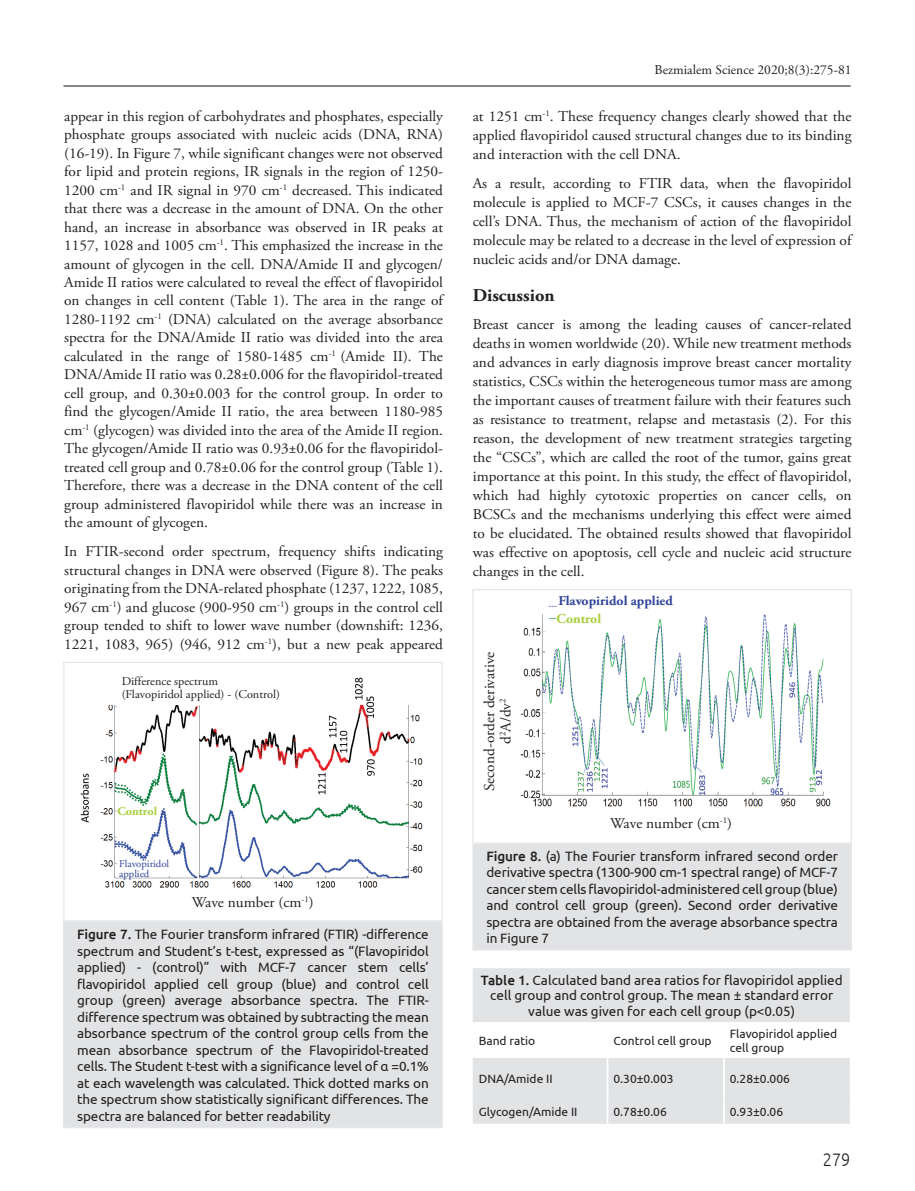
<style>
.page{position:relative;width:915px;height:1191px;background:#fff}
.page>*{position:absolute;margin:0;border:0;box-sizing:border-box;transform-origin:0 0}
.YAZI_BASLIK{font:700 18px "Adobe Garamond Pro";color:#231f20}
.t1{font:300 18px "Ubuntu";color:#231f20;scale:.9 1}
.YAZI{font:15px/18.5px "Adobe Garamond Pro";color:#231f20;text-align:justify}
.t2{font:13.5px/16.5px "Ubuntu";color:#231f20;text-align:justify}
.t3{font:13.5px "Adobe Garamond Pro";color:#231f20}
.t4{font:700 13.5px "Adobe Garamond Pro";color:#31449b}
.t5{font:700 13.5px "Adobe Garamond Pro";color:#a6ce3b}
.t6{font:12px/14.4px "Ubuntu";color:#231f20}
.t7{font:12px/13.5px "Adobe Garamond Pro";color:#231f20}
.t8{font:700 12px "Adobe Garamond Pro";color:#a6ce3b}
.t9{font:10.5px/10.5px "Adobe Garamond Pro";color:#31449b}
.s1{font-weight:500}
</style>
<div class="page">
<hr style="left:63px;top:85px;width:787px;height:2px;background:#231f20">
<div style="left:473px;top:968px;width:376px;height:155px;background:#e1e3e4"></div>
<svg style="left:473px;top:1022px;width:376px;height:36px"></svg>
<hr style="left:606px;top:1022px;width:2px;height:36px;background:#fff">
<hr style="left:722px;top:1022px;width:2px;height:36px;background:#fff">
<hr style="left:606px;top:1058px;width:2px;height:41px;background:#fff">
<hr style="left:722px;top:1058px;width:2px;height:41px;background:#fff">
<hr style="left:606px;top:1099px;width:2px;height:24px;background:#fff">
<hr style="left:722px;top:1099px;width:2px;height:24px;background:#fff">
<img style="left:520px;top:605px;width:311px;height:202px">
<div style="left:472px;top:589px;width:379px;height:255px;border:1px solid #e6e7e9"></div>
<div style="left:473px;top:844px;width:378px;height:106px;background:#e1e3e4"></div>
<div style="left:472px;top:843px;width:379px;height:107px;border:1px solid #e6e7e9"></div>
<img style="left:80px;top:677px;width:343px;height:211px">
<div style="left:63px;top:661px;width:379px;height:260px;border:1px solid #e6e7e9"></div>
<div style="left:64px;top:921px;width:378px;height:206px;background:#e1e3e4"></div>
<div style="left:63px;top:921px;width:379px;height:207px;border:1px solid #e6e7e9"></div>
<div style="left:122px;top:676px;width:213px;height:29px;background:#fff"></div>
<p class="YAZI" style="left:64px;top:107px;width:380px">appear in this region of carbohydrates and phosphates, especially phosphate groups associated with nucleic acids (DNA, RNA) (16-19). In Figure 7, while significant changes were not observed for lipid and protein regions, IR signals in the region of 1250- 1200 cm<sup>-1</sup> and IR signal in 970 cm<sup>-1</sup> decreased. This indicated that there was a decrease in the amount of DNA. On the other hand, an increase in absorbance was observed in IR peaks at 1157, 1028 and 1005 cm<sup>-1</sup>. This emphasized the increase in the amount of glycogen in the cell. DNA/Amide II and glycogen/ Amide II ratios were calculated to reveal the effect of flavopiridol on changes in cell content (Table 1). The area in the range of 1280-1192 cm<sup>-1</sup> (DNA) calculated on the average absorbance spectra for the DNA/Amide II ratio was divided into the area calculated in the range of 1580-1485 cm<sup>-1</sup> (Amide II). The DNA/Amide II ratio was 0.28±0.006 for the flavopiridol-treated cell group, and 0.30±0.003 for the control group. In order to find the glycogen/Amide II ratio, the area between 1180-985 cm<sup>-1</sup> (glycogen) was divided into the area of the Amide II region.<br>The glycogen/Amide II ratio was 0.93±0.06 for the flavopiridol&shy;treated cell group and 0.78±0.06 for the control group (Table 1).<br>Therefore, there was a decrease in the DNA content of the cell group administered flavopiridol while there was an increase in the amount of glycogen.</p>
<p class="YAZI" style="left:64px;top:543px;width:380px">In FTIR-second order spectrum, frequency shifts indicating structural changes in DNA were observed (Figure 8). The peaks originating from the DNA-related phosphate (1237, 1222, 1085, 967 cm<sup>-1</sup>) and glucose (900-950 cm<sup>-1</sup>) groups in the control cell group tended to shift to lower wave number (downshift: 1236, 1221, 1083, 965) (946, 912 cm<sup>-1</sup>), but a new peak appeared</p>
<p class="t7" style="left:122px;top:675px;width:160px">Difference spectrum (Flavopiridol applied) - (Control)</p>
<p class="t8" style="left:117px;top:804px;width:41px">Control</p>
<p class="t9" style="left:119px;top:858px;width:52px">Flavopiridol applied</p>
<p class="YAZI" style="left:192px;top:893px;width:123px">Wave number (cm<sup>-1</sup>)</p>
<p class="t2" style="left:77px;top:925px;width:353px"><span class="s1">Figure 7.</span> The Fourier transform infrared (FTIR) -difference spectrum and Student’s t-test, expressed as “(Flavopiridol applied) - (control)” with MCF-7 cancer stem cells’ flavopiridol applied cell group (blue) and control cell group (green) average absorbance spectra. The FTIR&shy;difference spectrum was obtained by subtracting the mean absorbance spectrum of the control group cells from the mean absorbance spectrum of the Flavopiridol-treated cells. The Student t-test with a significance level of α =0.1% at each wavelength was calculated. Thick dotted marks on the spectrum show statistically significant differences. The spectra are balanced for better readability</p>
<p class="t3" style="left:654px;top:61px;width:198px">Bezmialem Science 2020;8(3):275-81</p>
<p class="YAZI" style="left:472px;top:107px;width:380px;line-height:19px">at 1251 cm<sup>-1</sup>. These frequency changes clearly showed that the applied flavopiridol caused structural changes due to its binding and interaction with the cell DNA.</p>
<p class="YAZI" style="left:472px;top:175px;width:380px;line-height:19px">As a result, according to FTIR data, when the flavopiridol molecule is applied to MCF-7 CSCs, it causes changes in the cell’s DNA. Thus, the mechanism of action of the flavopiridol molecule may be related to a decrease in the level of expression of nucleic acids and/or DNA damage.</p>
<p class="YAZI_BASLIK" style="left:472px;top:285px;width:83px">Discussion</p>
<p class="YAZI" style="left:472px;top:315px;width:380px;line-height:19px">Breast cancer is among the leading causes of cancer-related deaths in women worldwide (20). While new treatment methods and advances in early diagnosis improve breast cancer mortality statistics, CSCs within the heterogeneous tumor mass are among the important causes of treatment failure with their features such as resistance to treatment, relapse and metastasis (2). For this reason, the development of new treatment strategies targeting the “CSCs”, which are called the root of the tumor, gains great importance at this point. In this study, the effect of flavopiridol, which had highly cytotoxic properties on cancer cells, on BCSCs and the mechanisms underlying this effect were aimed to be elucidated. The obtained results showed that flavopiridol was effective on apoptosis, cell cycle and nucleic acid structure changes in the cell.</p>
<p class="t4" style="left:558px;top:593px;width:116px">Flavopiridol applied</p>
<p class="YAZI" style="left:481px;top:791px;width:141px;line-height:16.5px;text-align:center;rotate:-90deg">Second-order derivative d<sup>2</sup>A/dv<sup>2</sup></p>
<p class="t5" style="left:556px;top:611px;width:46px">Control</p>
<p class="YAZI" style="left:610px;top:814px;width:123px">Wave number (cm<sup>-1</sup>)</p>
<p class="t2" style="left:486px;top:847px;width:353px"><span class="s1">Figure 8.</span> (a) The Fourier transform infrared second order derivative spectra (1300-900 cm-1 spectral range) of MCF-7 cancer stem cells flavopiridol-administered cell group (blue) and control cell group (green). Second order derivative spectra are obtained from the average absorbance spectra in Figure 7</p>
<p class="t2" style="left:480px;top:971px;width:363px;line-height:15.8px;text-align:center"><span class="s1">Table 1.</span> Calculated band area ratios for flavopiridol applied cell group and control group. The mean ± standard error value was given for each cell group (p&lt;0.05)</p>
<p class="t6" style="left:478px;top:1033px;width:58px">Band ratio</p>
<p class="t6" style="left:613px;top:1033px;width:100px">Control cell group</p>
<p class="t6" style="left:729px;top:1025px;width:109px">Flavopiridol applied cell group</p>
<p class="t6" style="left:478px;top:1071px;width:75px">DNA/Amide II</p>
<p class="t6" style="left:613px;top:1071px;width:62px">0.30±0.003</p>
<p class="t6" style="left:729px;top:1071px;width:62px">0.28±0.006</p>
<p class="t6" style="left:478px;top:1104px;width:100px">Glycogen/Amide II</p>
<p class="t6" style="left:613px;top:1104px;width:55px">0.78±0.06</p>
<p class="t6" style="left:729px;top:1104px;width:55px">0.93±0.06</p>
<p class="t1" style="left:822px;top:1148px;width:32px">279</p>
</div>
